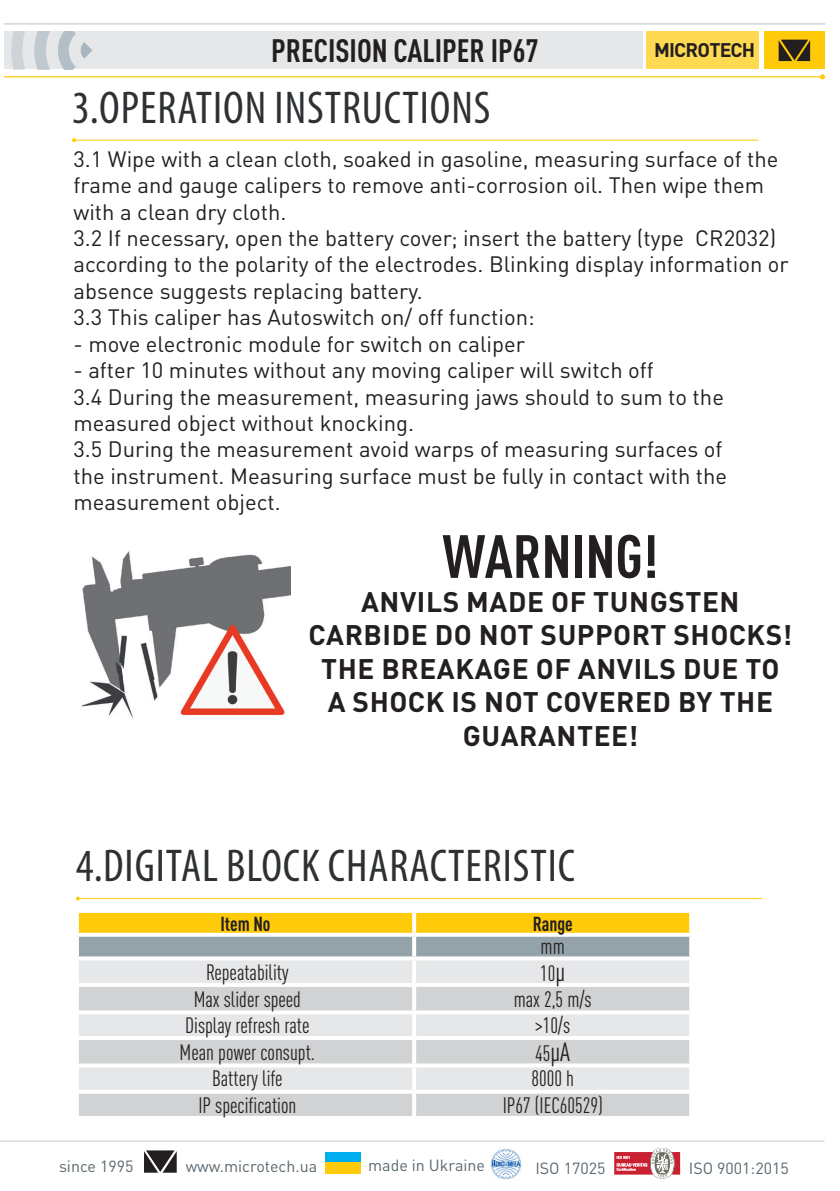
<style>
.page{position:relative;width:840px;height:1191px;background:#fff}
.page>*{position:absolute;margin:0;border:0;box-sizing:border-box;transform-origin:0 0}
.t1{font:700 condensed 60px "DIN Pro";color:#231f20}
.t2{font:condensed 46.2px "Myriad Pro";letter-spacing:.02em;color:#2e3133}
.t3{font:700 condensed 32px "DIN Pro";color:#231f20}
.t4{font:700 28px/33.6px "DIN Pro";letter-spacing:.02em;color:#231f20;text-align:center}
.t5{font:22px/26.4px "DIN Pro";color:#231f20}
.t6{font:condensed 22px "DIN Pro";color:#231f20;scale:.96 1}
.t7{font:700 condensed 20px "DIN Pro";color:#231f20;scale:.96 1}
.t8{font:700 19.6px "DIN Pro";letter-spacing:-.04em;color:#231f20}
.t9{font:16px "DIN Pro";color:#5a676e}
.s1{font-size:26px}
</style>
<div class="page">
<div style="left:646px;top:32px;width:112px;height:37px;background:#feda53"></div>
<div style="left:763px;top:32px;width:61px;height:37px;background:#feca0a"></div>
<div style="left:4px;top:32px;width:637px;height:37px;background:#e6e7e9"></div>
<svg style="left:11px;top:32px;width:81px;height:37px"></svg>
<svg style="left:778px;top:40px;width:31px;height:21px"></svg>
<hr style="left:4px;top:76px;width:818px;height:1px;background:#feca0a">
<svg style="left:819px;top:74px;width:5px;height:5px"></svg>
<hr style="left:4px;top:23px;width:820px;height:2px;background:#c6ced4">
<hr style="left:0;top:1140px;width:824px;height:1px;background:#c6ced4">
<div style="left:325px;top:1152px;width:36px;height:11px;background:#00aeef"></div>
<div style="left:325px;top:1162px;width:36px;height:11px;background:#feca0a"></div>
<svg style="left:144px;top:1150px;width:33px;height:22px"></svg>
<svg style="left:614px;top:1148px;width:67px;height:31px"></svg>
<img style="left:491px;top:1149px;width:30px;height:30px">
<hr style="left:74px;top:140px;width:683px;height:1px;background:#feca0a">
<svg style="left:72px;top:138px;width:4px;height:4px"></svg>
<hr style="left:78px;top:898px;width:683px;height:1px;background:#feca0a">
<svg style="left:76px;top:896px;width:4px;height:4px"></svg>
<svg style="left:79px;top:913px;width:609px;height:43px;background:#c9b75d"></svg>
<div style="left:79px;top:960px;width:609px;height:23px;background:#e6e7e9"></div>
<svg style="left:79px;top:987px;width:609px;height:129px;background:#d9dadc"></svg>
<svg style="left:78px;top:913px;width:1px;height:19px"></svg>
<svg style="left:77px;top:912px;width:337px;height:1px"></svg>
<svg style="left:412px;top:913px;width:4px;height:19px"></svg>
<svg style="left:414px;top:911px;width:277px;height:2px"></svg>
<svg style="left:688px;top:913px;width:2px;height:19px"></svg>
<svg style="left:77px;top:932px;width:337px;height:4px"></svg>
<svg style="left:412px;top:936px;width:4px;height:20px"></svg>
<svg style="left:414px;top:932px;width:278px;height:4px"></svg>
<svg style="left:688px;top:936px;width:3px;height:20px"></svg>
<hr style="left:412px;top:960px;width:4px;height:23px;background:#fff">
<hr style="left:412px;top:987px;width:4px;height:23px;background:#fff">
<hr style="left:412px;top:1014px;width:4px;height:22px;background:#fff">
<hr style="left:412px;top:1040px;width:4px;height:23px;background:#fff">
<hr style="left:412px;top:1067px;width:4px;height:22px;background:#fff">
<hr style="left:412px;top:1093px;width:4px;height:23px;background:#fff">
<svg style="left:414px;top:956px;width:277px;height:2px"></svg>
<svg style="left:688px;top:960px;width:1px;height:23px"></svg>
<svg style="left:688px;top:987px;width:2px;height:23px"></svg>
<svg style="left:688px;top:1014px;width:1px;height:22px"></svg>
<svg style="left:688px;top:1040px;width:2px;height:23px"></svg>
<svg style="left:688px;top:1067px;width:1px;height:22px"></svg>
<svg style="left:688px;top:1093px;width:2px;height:23px"></svg>
<svg style="left:77px;top:956px;width:337px;height:1px"></svg>
<svg style="left:77px;top:1010px;width:337px;height:4px"></svg>
<hr style="left:75px;top:1036px;width:339px;height:4px;background:#fff">
<svg style="left:77px;top:1063px;width:337px;height:4px"></svg>
<svg style="left:79px;top:1089px;width:335px;height:4px"></svg>
<svg style="left:414px;top:1010px;width:277px;height:4px"></svg>
<hr style="left:414px;top:1036px;width:278px;height:4px;background:#fff">
<svg style="left:414px;top:1063px;width:277px;height:4px"></svg>
<svg style="left:414px;top:1089px;width:275px;height:4px"></svg>
<img style="left:81px;top:551px;width:209px;height:168px">
<h3 class="t3" style="left:271px;top:27px;width:269px">PRECISION CALIPER IP67</h3>
<h2 class="t2" style="left:72px;top:80px;width:420px">3.OPERATION INSTRUCTIONS</h2>
<p class="t5" style="left:73px;top:143px;width:716px">3.1 Wipe with a clean cloth, soaked in gasoline, measuring surface of the frame and gauge calipers to remove anti-corrosion oil. Then wipe them with a clean dry cloth.<br>3.2 If necessary, open the battery cover; insert the battery (type CR2032) according to the polarity of the electrodes. Blinking display information or absence suggests replacing battery.<br>3.3 This caliper has Autoswitch on/ off function:</p>
<p class="t5" style="left:73px;top:328px;width:453px">- move electronic module for switch on caliper</p>
<p class="t5" style="left:73px;top:355px;width:655px">- after 10 minutes without any moving caliper will switch off<br>3.4 During the measurement, measuring jaws should to sum to the measured object without knocking.<br>3.5 During the measurement avoid warps of measuring surfaces of the instrument. Measuring surface must be fully in contact with the measurement object.</p>
<p class="t8" style="left:653px;top:34px;width:103px">MICROTECH</p>
<h1 class="t1" style="left:442px;top:511px;width:217px">WARNING!</h1>
<p class="t4" style="left:308px;top:581px;width:485px">ANVILS MADE OF TUNGSTEN<br>CARBIDE DO NOT SUPPORT SHOCKS!<br>THE BREAKAGE OF ANVILS DUE TO<br>A SHOCK IS NOT COVERED BY THE<br>GUARANTEE!</p>
<h2 class="t2" style="left:76px;top:838px;width:500px">4.DIGITAL BLOCK CHARACTERISTIC</h2>
<p class="t7" style="left:220px;top:908px;width:54px">Item No</p>
<p class="t7" style="left:532px;top:909px;width:43px">Range</p>
<p class="t6" style="left:540px;top:930px;width:27px">mm</p>
<p class="t6" style="left:206px;top:956px;width:87px">Repeatability</p>
<p class="t6" style="left:540px;top:957px;width:28px">10<span class="s1">μ</span></p>
<p class="t6" style="left:194px;top:983px;width:113px">Max slider speed</p>
<p class="t6" style="left:513px;top:983px;width:83px">max 2,5 m/s</p>
<p class="t6" style="left:185px;top:1009px;width:131px">Display refresh rate</p>
<p class="t6" style="left:534px;top:1009px;width:38px">&gt;10/s</p>
<p class="t6" style="left:179px;top:1036px;width:142px">Mean power consupt.</p>
<p class="t6" style="left:535px;top:1037px;width:38px">45<span class="s1">μA</span></p>
<p class="t6" style="left:212px;top:1062px;width:75px">Battery life</p>
<p class="t6" style="left:531px;top:1062px;width:46px">8000 h</p>
<p class="t6" style="left:198px;top:1089px;width:104px">IP specification</p>
<p class="t6" style="left:502px;top:1089px;width:106px">IP67 (IEC60529)</p>
<p class="t9" style="left:59px;top:1154px;width:76px">since 1995</p>
<p class="t9" style="left:186px;top:1153px;width:133px">www.microtech.ua</p>
<p class="t9" style="left:368px;top:1152px;width:118px">made in Ukraine</p>
<p class="t9" style="left:535px;top:1155px;width:72px">ISO 17025</p>
<p class="t9" style="left:688px;top:1155px;width:101px">ISO 9001:2015</p>
</div>
